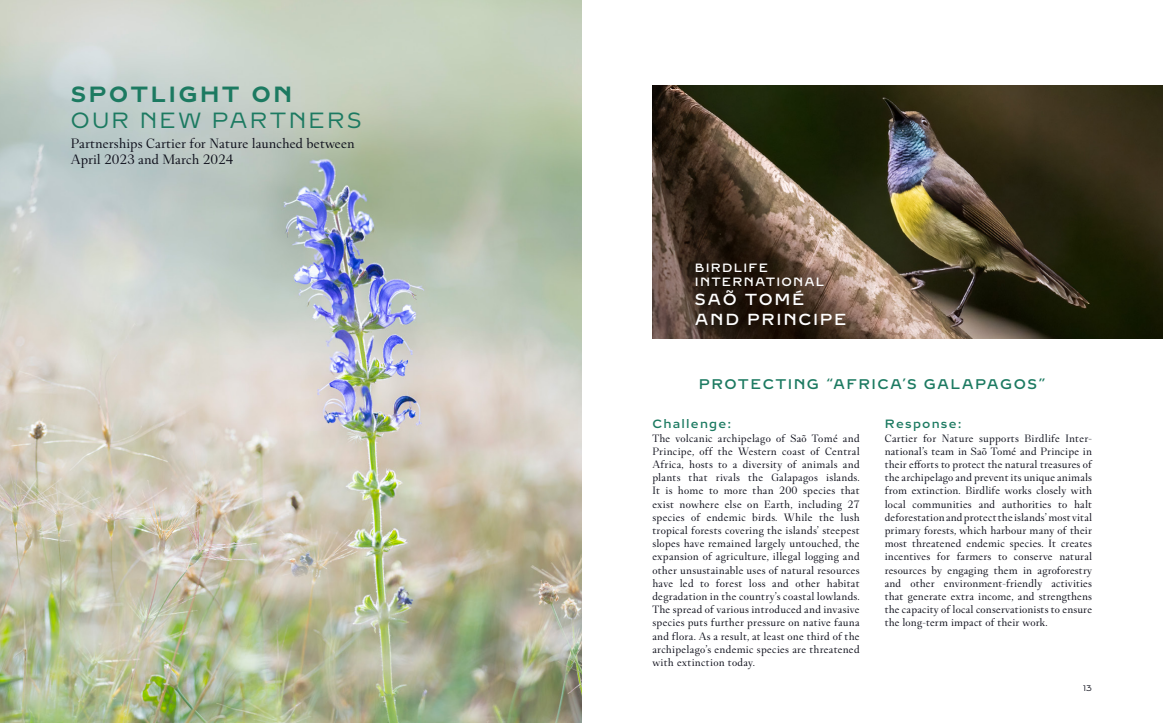
<style>
.page{position:relative;width:1163px;height:723px;background:#fff}
.page>*{position:absolute;margin:0;border:0;box-sizing:border-box;transform-origin:0 0}
.t1{font:22px "Brilliant Cut Pro";letter-spacing:.1em;color:#1c7a61}
.t2{font:700 22px "Brilliant Cut Pro";letter-spacing:.1em;color:#1c7a61}
.t3{font:500 16px/19.2px "Brilliant Cut Pro";letter-spacing:.1em;color:#fff}
.t4{font:14px/16.8px "Fancy Cut Pro";color:#0b0c18}
.t5{font:500 14px "Brilliant Cut Pro";letter-spacing:.1em;color:#1c7a61}
.t6{font:500 12px/14.4px "Brilliant Cut Pro";letter-spacing:.1em;color:#fff}
.t7{font:500 12px "Brilliant Cut Pro";letter-spacing:.1em;color:#1c7a61}
.t8{font:11px/13.2px "Fancy Cut Pro";letter-spacing:.01em;color:#0b0c18;text-align:justify}
.t9{font:8px "Brilliant Cut Pro";color:#0b0c18}
</style>
<div class="page">
<img style="left:0;top:0;width:581px;height:723px">
<img style="left:652px;top:85px;width:510px;height:254px">
<h1 class="t2" style="left:71px;top:80px;width:223px">SPOTLIGHT ON</h1>
<h1 class="t1" style="left:71px;top:107px;width:292px">OUR NEW PARTNERS</h1>
<p class="t4" style="left:71px;top:135px;width:285px">Partnerships Cartier for Nature launched between<br>April 2023 and March 2024</p>
<p class="t6" style="left:694px;top:260px;width:131px">BIRDLIFE<br>INTERNATIONAL</p>
<h2 class="t3" style="left:694px;top:290px;width:153px">SAÕ TOMÉ<br>AND PRINCIPE</h2>
<p class="t5" style="left:698px;top:376px;width:348px">PROTECTING “AFRICA’S GALAPAGOS”</p>
<p class="t7" style="left:652px;top:417px;width:80px">Challenge:</p>
<p class="t8" style="left:652px;top:432px;width:209px">The volcanic archipelago of Saõ Tomé and Principe, off the Western coast of Central Africa, hosts to a diversity of animals and plants that rivals the Galapagos islands.<br>It is home to more than 200 species that exist nowhere else on Earth, including 27 species of endemic birds. While the lush tropical forests covering the islands’ steepest slopes have remained largely untouched, the expansion of agriculture, illegal logging and other unsustainable uses of natural resources have led to forest loss and other habitat degradation in the country’s coastal lowlands.<br>The spread of various introduced and invasive species puts further pressure on native fauna and flora. As a result, at least one third of the archipelago’s endemic species are threatened with extinction today.</p>
<p class="t7" style="left:884px;top:417px;width:78px">Response:</p>
<p class="t8" style="left:884px;top:432px;width:209px">Cartier for Nature supports Birdlife Inter&shy;national’s team in Saõ Tomé and Principe in their efforts to protect the natural treasures of the archipelago and prevent its unique animals from extinction. Birdlife works closely with local communities and authorities to halt deforestation and protect the islands’ most vital primary forests, which harbour many of their most threatened endemic species. It creates incentives for farmers to conserve natural resources by engaging them in agroforestry and other environment-friendly activities that generate extra income, and strengthens the capacity of local conservationists to ensure the long-term impact of their work.</p>
<p class="t9" style="left:1082px;top:683px;width:10px">13</p>
</div>
